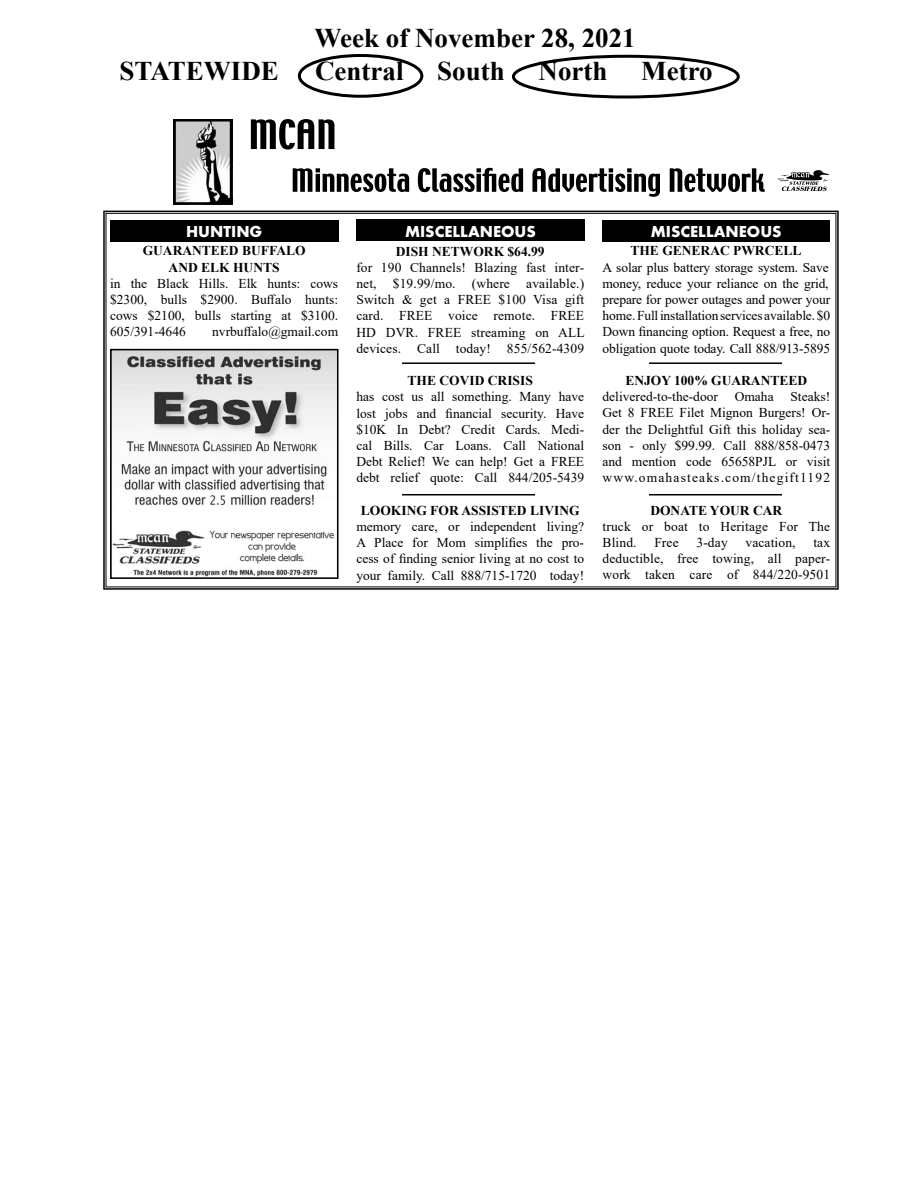
<style>
.page{position:relative;width:918px;height:1188px;background:#fff}
.page>*{position:absolute;margin:0;border:0;box-sizing:border-box;transform-origin:0 0}
.t1{font:700 27px "Times New Roman";color:#000}
.t2{font:700 16.5px "Futura PT";color:#fff}
.t3{font:13.5px/16.2px "Times New Roman";color:#000;text-align:justify}
.t4{font:700 13.5px/16.2px "Times New Roman";color:#000;text-align:center}
</style>
<div class="page">
<svg style="left:103px;top:210px;width:736px;height:380px"></svg>
<svg style="left:251px;top:119px;width:83px;height:31px"></svg>
<svg style="left:293px;top:168px;width:472px;height:29px"></svg>
<img style="left:177px;top:123px;width:51px;height:78px">
<div style="left:173px;top:119px;width:59px;height:86px;border:3px solid #000"></div>
<svg style="left:778px;top:170px;width:52px;height:21px"></svg>
<div style="left:603px;top:220px;width:227px;height:21px;background:#000"></div>
<div style="left:356px;top:220px;width:229px;height:21px;background:#000"></div>
<div style="left:298px;top:54px;width:125px;height:44px;border:3px solid #000;border-radius:50%"></div>
<div style="left:110px;top:220px;width:228px;height:21px;background:#000"></div>
<div style="left:512px;top:55px;width:228px;height:44px;border:3px solid #000;border-radius:50%"></div>
<img style="left:113px;top:352px;width:223px;height:224px">
<div style="left:110px;top:349px;width:229px;height:230px;border:2px solid #000"></div>
<hr style="left:649px;top:362px;width:133px;height:2px;background:#000">
<hr style="left:649px;top:494px;width:133px;height:1px;background:#000">
<hr style="left:402px;top:362px;width:133px;height:2px;background:#000">
<hr style="left:402px;top:494px;width:133px;height:1px;background:#000">
<h1 class="t1" style="left:315px;top:23px;width:323px">Week of November 28, 2021</h1>
<h1 class="t1" style="left:119px;top:56px;width:161px">STATEWIDE</h1>
<h1 class="t1" style="left:315px;top:56px;width:90px">Central</h1>
<h1 class="t1" style="left:437px;top:56px;width:69px">South</h1>
<h1 class="t1" style="left:539px;top:56px;width:70px">North</h1>
<h1 class="t1" style="left:641px;top:56px;width:73px">Metro</h1>
<p class="t2" style="left:186px;top:226px;width:78px">HUNTING</p>
<p class="t2" style="left:405px;top:226px;width:132px">MISCELLANEOUS</p>
<p class="t2" style="left:651px;top:226px;width:132px">MISCELLANEOUS</p>
<p class="t4" style="left:143px;top:243px;width:164px">GUARANTEED BUFFALO<br>AND ELK HUNTS</p>
<p class="t3" style="left:110px;top:275px;width:230px">in the Black Hills. Elk hunts: cows $2300, bulls $2900. Buffalo hunts: cows $2100, bulls starting at $3100.<br>605/391-4646</p>
<p class="t4" style="left:630px;top:243px;width:173px">THE GENERAC PWRCELL</p>
<p class="t3" style="left:603px;top:259px;width:229px">A solar plus battery storage system. Save money, reduce your reliance on the grid, prepare for power outages and power your home. Full installation services available. $0<br>Down financing option. Request a free, no obligation quote today. Call 888/913-5895</p>
<p class="t4" style="left:625px;top:372px;width:183px">ENJOY 100% GUARANTEED</p>
<p class="t3" style="left:603px;top:389px;width:229px">delivered-to-the-door Omaha Steaks!<br>Get 8 FREE Filet Mignon Burgers! Or&shy;der the Delightful Gift this holiday sea&shy;son - only $99.99. Call 888/858-0473 and mention code 65658PJL or visit www.omahasteaks.com/thegift1192</p>
<p class="t4" style="left:650px;top:502px;width:133px">DONATE YOUR CAR</p>
<p class="t3" style="left:603px;top:518px;width:229px">truck or boat to Heritage For The<br>Blind.</p>
<p class="t4" style="left:396px;top:243px;width:150px">DISH NETWORK $64.99</p>
<p class="t3" style="left:356px;top:259px;width:230px">for 190 Channels! Blazing fast inter&shy;net, $19.99/mo. (where available.)<br>Switch &amp; get a FREE $100 Visa gift card. FREE voice remote. FREE HD DVR. FREE streaming on ALL devices. Call today! 855/562-4309</p>
<p class="t4" style="left:408px;top:373px;width:127px">THE COVID CRISIS</p>
<p class="t3" style="left:356px;top:389px;width:229px">has cost us all something. Many have lost jobs and financial security. Have $10K In Debt? Credit Cards. Medi&shy;cal Bills. Car Loans. Call National Debt Relief! We can help! Get a FREE debt relief quote: Call 844/205-5439</p>
<p class="t4" style="left:361px;top:502px;width:220px">LOOKING FOR ASSISTED LIVING</p>
<p class="t3" style="left:356px;top:518px;width:229px">memory care, or independent living?<br>A Place for Mom simplifies the pro&shy;cess of finding senior living at no cost to your family. Call 888/715-1720 today!</p>
<p class="t3" style="left:212px;top:324px;width:127px">nvrbuffalo@gmail.com</p>
<p class="t3" style="left:654px;top:534px;width:26px">Free</p>
<p class="t3" style="left:696px;top:534px;width:33px">3-day</p>
<p class="t3" style="left:745px;top:534px;width:52px">vacation,</p>
<p class="t3" style="left:603px;top:534px;width:229px;text-indent:211px">tax deductible, free towing, all paper&shy;work taken care of 844/220-9501</p>
</div>
